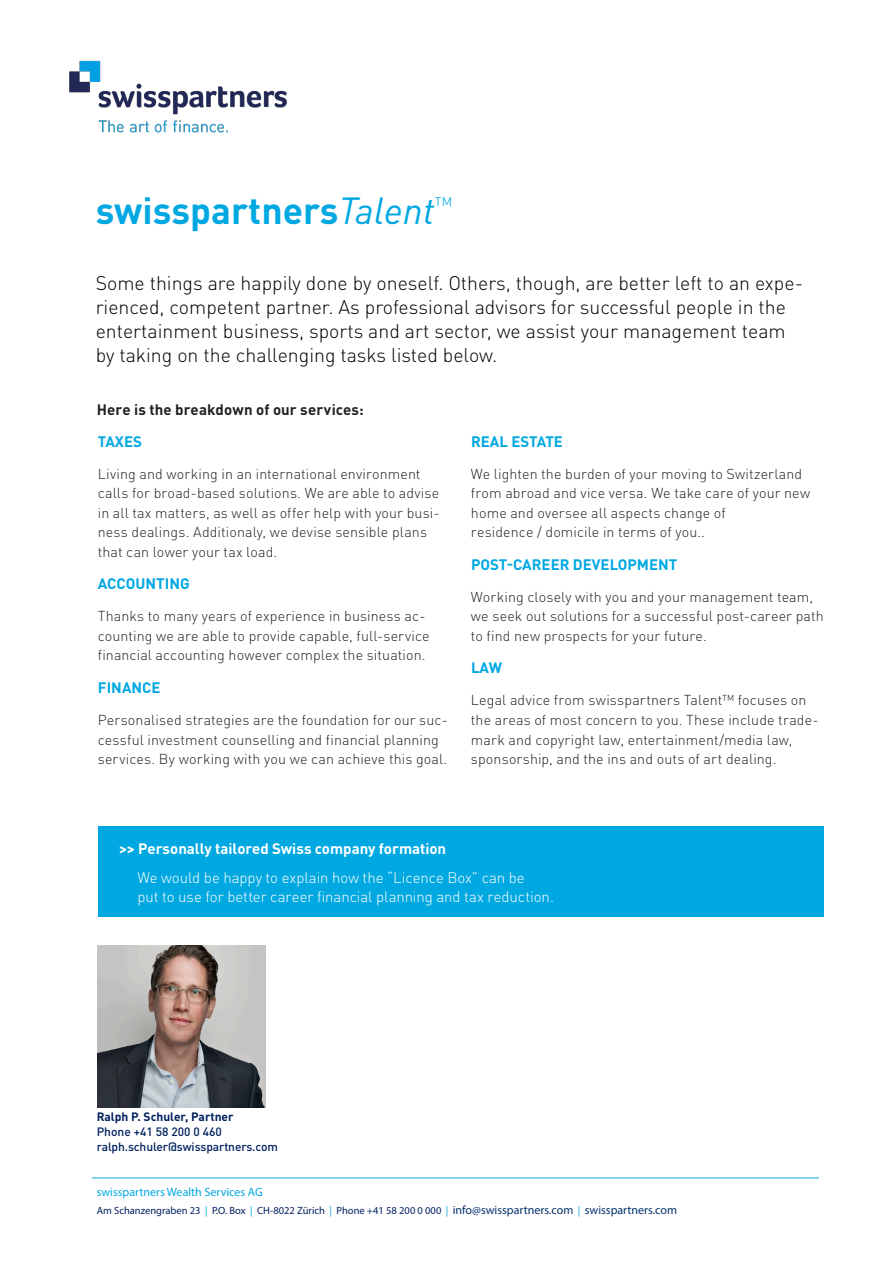
<style>
.page{position:relative;width:893px;height:1263px;background:#fff}
.page>*{position:absolute;margin:0;border:0;box-sizing:border-box;transform-origin:0 0}
.t1{font:700 37.35px "DINOT";color:#00a8e2}
.t2{font:300 19.5px/24px "DINOT";color:#000}
.t3{font:300 15px/19.5px "DINOT";letter-spacing:-.005em;color:#fff}
.t4{font:700 15px "DINOT";color:#00a8e2}
.t5{font:700 15px "DINOT";color:#fff}
.t6{font:700 15px "DINOT";letter-spacing:.01em;color:#231f20}
.t7{font:300 14.25px/19.5px "DINOT";letter-spacing:.01em;color:#231f20}
.t8{font:500 12px/15px "DINOT";letter-spacing:-.01em;color:#00205f}
.t9{font:12px "Myriad Pro";color:#00a8e2}
.t10{font:10.5px "Myriad Pro";color:#00205f}
.s1{font-weight:400;font-style:italic}
.s2{font-weight:700}
.s3{color:#00a8e2}
.s4{font-size:12px;color:#03326e}
</style>
<div class="page">
<img style="left:69px;top:60px;width:218px;height:73px">
<img style="left:98px;top:945px;width:167px;height:162px">
<div style="left:99px;top:826px;width:725px;height:90px;background:#00a8e2"></div>
<hr style="left:92px;top:1178px;width:727px;height:1px;background:#00a8e2">
<p class="t1" style="left:96px;top:181px;width:358px">swisspartners<span class="s1">Talent</span><sup>™</sup></p>
<p class="t2" style="left:96px;top:270px;width:709px">Some things are happily done by oneself. Others, though, are better left to an expe&shy;rienced, competent partner. As professional advisors for successful people in the entertainment business, sports and art sector, we assist your management team by taking on the challenging tasks listed below.</p>
<p class="t6" style="left:97px;top:398px;width:268px">Here is the breakdown of our services:</p>
<p class="t4" style="left:98px;top:429px;width:46px">TAXES</p>
<p class="t7" style="left:98px;top:463px;width:343px">Living and working in an international environment calls for broad-based solutions. We are able to advise in all tax matters, as well as offer help with your busi&shy;ness dealings. Additionaly, we devise sensible plans that can lower your tax load.</p>
<p class="t4" style="left:98px;top:572px;width:93px">ACCOUNTING</p>
<p class="t7" style="left:98px;top:606px;width:333px">Thanks to many years of experience in business ac&shy;counting we are able to provide capable, full-service financial accounting however complex the situation.</p>
<p class="t4" style="left:98px;top:676px;width:64px">FINANCE</p>
<p class="t7" style="left:98px;top:709px;width:351px">Personalised strategies are the foundation for our suc&shy;cessful investment counselling and financial planning services. By working with you we can achieve this goal.</p>
<p class="t4" style="left:471px;top:429px;width:93px">REAL ESTATE</p>
<p class="t7" style="left:471px;top:463px;width:341px">We lighten the burden of your moving to Switzerland from abroad and vice versa. We take care of your new home and oversee all aspects change of<br>residence / domicile in terms of you..</p>
<p class="t4" style="left:471px;top:552px;width:208px">POST-CAREER DEVELOPMENT</p>
<p class="t7" style="left:471px;top:586px;width:354px">Working closely with you and your management team, we seek out solutions for a successful post-career path to find new prospects for your future.</p>
<p class="t4" style="left:471px;top:656px;width:33px">LAW</p>
<p class="t7" style="left:471px;top:690px;width:349px">Legal advice from swisspartners Talent™ focuses on the areas of most concern to you. These include trade&shy;mark and copyright law, entertainment/media law, sponsorship, and the ins and outs of art dealing.</p>
<p class="t5" style="left:119px;top:837px;width:329px">&gt;&gt; Personally tailored Swiss company formation</p>
<p class="t3" style="left:137px;top:866px;width:418px">We would be happy to explain how the “Licence Box” can be<br>put to use for better career financial planning and tax reduction.</p>
<p class="t8" style="left:97px;top:1108px;width:183px"><span class="s2">Ralph P. Schuler, Partner<br></span>Phone +41 58 200 0 460 ralph.schuler@swisspartners.com</p>
<p class="t9" style="left:97px;top:1185px;width:168px">swisspartners Wealth Services AG</p>
<p class="t10" style="left:97px;top:1204px;width:582px">Am Schanzengraben 23 <span class="s3">|</span> P.O. Box <span class="s3">|</span> CH-8022 Zürich <span class="s3">|</span> Phone +41 58 200 0 000 <span class="s3">|</span> <span class="s4">info@swisspartners.com</span> <span class="s3">|</span> <span class="s4">swisspartners.com</span></p>
</div>
